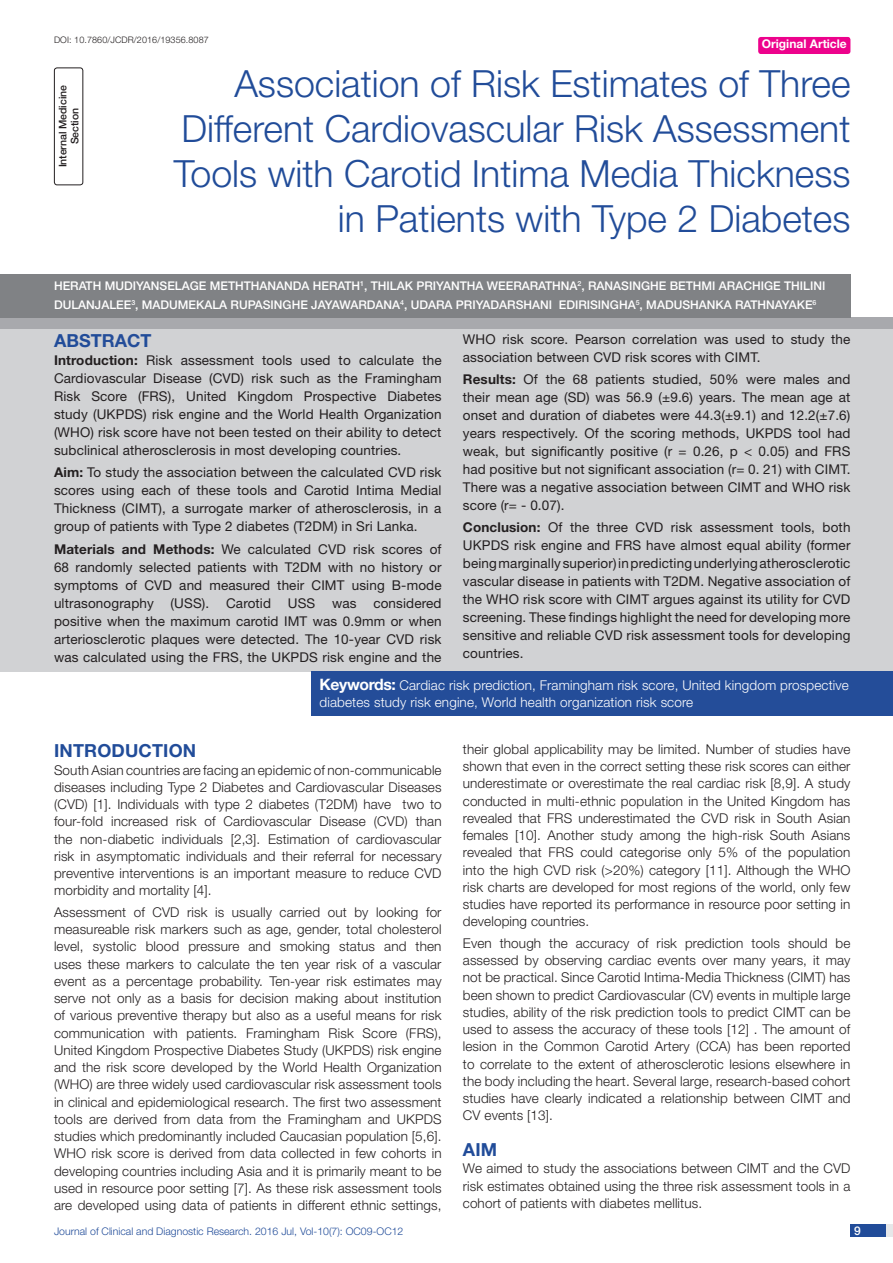
<style>
.page{position:relative;width:893px;height:1263px;background:#fff}
.page>*{position:absolute;margin:0;border:0;box-sizing:border-box;transform-origin:0 0}
.t1{font:300 37.5px/45px "Helvetica Neue";color:#214c99;text-align:right}
.Level_1{font:700 18px "Helvetica Neue";letter-spacing:.01em;color:#214c99}
.Abstract_head{font:700 18px "Helvetica Neue";color:#214c99}
.Body_text{font:300 13.5px/17.2px "Helvetica Neue";letter-spacing:.01em;color:#231f20;text-align:justify}
.Abstract_Text{font:13.5px/18px "Helvetica Neue";letter-spacing:.01em;color:#231f20;text-align:justify}
.t2{font:300 13.5px/17.2px "Helvetica Neue";letter-spacing:.01em;color:#fff}
.Author{font:500 12px/18.8px "Helvetica Neue";color:#fff}
.t3{font:700 12px "Helvetica Neue";color:#fff}
.t4{font:300 10.5px "Helvetica Neue";color:#214c99}
.t5{font:500 10.5px/12px "Helvetica Neue";letter-spacing:-.01em;color:#231f20;text-align:center}
.DOI{font:300 9px "Helvetica Neue";letter-spacing:.01em;color:#231f20}
.s1{color:#244d99}
.s2{font-weight:700}
.s3{font-weight:700;font-size:15.75px}
</style>
<div class="page">
<div style="left:850px;top:1224px;width:43px;height:13px;background:#e6e7e9"></div>
<div style="left:850px;top:1224px;width:35px;height:13px;background:#214c99"></div>
<div style="left:758px;top:37px;width:92px;height:17px;background:#ed028c;border-radius:3px"></div>
<div style="left:0;top:317px;width:893px;height:12px;background:#a8a9ad"></div>
<div style="left:0;top:330px;width:893px;height:342px;background:#d1d2d4"></div>
<div style="left:311px;top:671px;width:582px;height:45px;background:#244d99"></div>
<div style="left:0;top:274px;width:850px;height:43px;background:#808285"></div>
<div style="left:54px;top:68px;width:29px;height:117px;border:1px solid #231f20;border-radius:3px"></div>
<p class="DOI" style="left:54px;top:35px;width:156px">DOI: 10.7860/JCDR/2016/19356.8087</p>
<p class="t3" style="left:762px;top:37px;width:87px">Original Article</p>
<p class="t5" style="left:57px;top:167px;width:84px;rotate:-90deg">INTERNAL MEDICINE<br>SECTION</p>
<p class="t1" style="left:174px;top:60px;width:678px">Association of Risk Estimates of Three Different Cardiovascular Risk Assessment Tools with Carotid Intima Media Thickness in Patients with Type 2 Diabetes</p>
<p class="Author" style="left:54px;top:276px;width:647px">HERATH MUDIYANSELAGE METHTHANANDA HERATH <sup>1</sup>, THI LAK PRIYANTHA WEERARATHNA<sup>2</sup>, RANASI NGHE BETHMI</p>
<p class="Author" style="left:54px;top:276px;width:771px;text-indent:665px">ARACHIGE THI LINI<br>DULANJALEE<sup>3</sup>, MADUMEKALA RUPASI NGHE JAYAWARDANA<sup>4</sup>, UDARA PRIYADARSHANI EDIRISI NGHA<sup>5</sup>, MADUSHANKA RATHNAYAKE<sup>6</sup></p>
<p class="Abstract_head" style="left:54px;top:329px;width:98px">ABST<span class="s1">RAC</span>T</p>
<p class="Abstract_Text" style="left:54px;top:351px;width:389px"><span class="s2">Introduction:</span> Risk assessment tools used to calculate the Cardiovascular Disease (CVD) risk such as the Framingham Risk Score (FRS), United Kingdom Prospective Diabetes study (UKPDS) risk engine and the World Health Organization (WHO) risk score have not been tested on their ability to detect subclinical atherosclerosis in most developing countries.</p>
<p class="Abstract_Text" style="left:54px;top:463px;width:389px"><span class="s2">Aim:</span> To study the association between the calculated CVD risk scores using each of these tools and Carotid Intima Medial Thickness (CIMT), a surrogate marker of atherosclerosis, in a group of patients with Type 2 diabetes (T2DM) in Sri Lanka.</p>
<p class="Abstract_Text" style="left:54px;top:540px;width:389px"><span class="s2">Materials and Methods:</span> We calculated CVD risk scores of 68 randomly selected patients with T2DM with no history or symptoms of CVD and measured their CIMT using B-mode ultrasonography (USS). Carotid USS was considered positive when the maximum carotid IMT was 0.9mm or when arteriosclerotic plaques were detected. The 10-year CVD risk was calculated using the FRS, the UKPDS risk engine and the</p>
<p class="Abstract_Text" style="left:463px;top:330px;width:389px">WHO risk score. Pearson correlation was used to study the association between CVD risk scores with CIMT.</p>
<p class="Abstract_Text" style="left:463px;top:370px;width:389px"><span class="s2">Results:</span> Of the 68 patients studied, 50% were males and their mean age (SD) was 56.9 (±9.6) years. The mean age at onset and duration of diabetes were 44.3(±9.1) and 12.2(±7.6) years respectively. Of the scoring methods, UKPDS tool had weak, but significantly positive (r = 0.26, p &lt; 0.05) and FRS had positive but not significant association (r= 0. 21) with CIMT.<br>There was a negative association between CIMT and WHO risk score (r= - 0.07).</p>
<p class="Abstract_Text" style="left:463px;top:518px;width:389px"><span class="s2">Conclusion:</span> Of the three CVD risk assessment tools, both UKPDS risk engine and FRS have almost equal ability (former being marginally superior) in predicting underlying atherosclerotic vascular disease in patients with T2DM. Negative association of the WHO risk score with CIMT argues against its utility for CVD screening. These findings highlight the need for developing more sensitive and reliable CVD risk assessment tools for developing countries.</p>
<p class="t2" style="left:320px;top:676px;width:531px"><span class="s3">Keywords:</span> Cardiac risk prediction, Framingham risk score, United kingdom prospective diabetes study risk engine, World health organization risk score</p>
<p class="Level_1" style="left:54px;top:740px;width:144px">Introduction</p>
<p class="Body_text" style="left:54px;top:761px;width:389px">South Asian countries are facing an epidemic of non-communicable diseases including Type 2 Diabetes and Cardiovascular Diseases (CVD) [1]. Individuals with type 2 diabetes (T2DM) have two to four-fold increased risk of Cardiovascular Disease (CVD) than the non-diabetic individuals [2,3]. Estimation of cardiovascular risk in asymptomatic individuals and their referral for necessary preventive interventions is an important measure to reduce CVD morbidity and mortality [4].</p>
<p class="Body_text" style="left:54px;top:903px;width:389px">Assessment of CVD risk is usually carried out by looking for measureable risk markers such as age, gender, total cholesterol level, systolic blood pressure and smoking status and then uses these markers to calculate the ten year risk of a vascular event as a percentage probability. Ten-year risk estimates may serve not only as a basis for decision making about institution of various preventive therapy but also as a useful means for risk communication with patients. Framingham Risk Score (FRS), United Kingdom Prospective Diabetes Study (UKPDS) risk engine and the risk score developed by the World Health Organization (WHO) are three widely used cardiovascular risk assessment tools in clinical and epidemiological research. The first two assessment tools are derived from data from the Framingham and UKPDS studies which predominantly included Caucasian population [5,6].<br>WHO risk score is derived from data collected in few cohorts in developing countries including Asia and it is primarily meant to be used in resource poor setting [7]. As these risk assessment tools are developed using data of patients in different ethnic settings,</p>
<p class="Body_text" style="left:463px;top:740px;width:389px">their global applicability may be limited. Number of studies have shown that even in the correct setting these risk scores can either underestimate or overestimate the real cardiac risk [8,9]. A study conducted in multi-ethnic population in the United Kingdom has revealed that FRS underestimated the CVD risk in South Asian females [10]. Another study among the high-risk South Asians revealed that FRS could categorise only 5% of the population into the high CVD risk (&gt;20%) category [11]. Although the WHO risk charts are developed for most regions of the world, only few studies have reported its performance in resource poor setting in developing countries.</p>
<p class="Body_text" style="left:463px;top:934px;width:389px">Even though the accuracy of risk prediction tools should be assessed by observing cardiac events over many years, it may not be practical. Since Carotid Intima-Media Thickness (CIMT) has been shown to predict Cardiovascular (CV) events in multiple large studies, ability of the risk prediction tools to predict CIMT can be used to assess the accuracy of these tools [12] . The amount of lesion in the Common Carotid Artery (CCA) has been reported to correlate to the extent of atherosclerotic lesions elsewhere in the body including the heart. Several large, research-based cohort studies have clearly indicated a relationship between CIMT and CV events [13].</p>
<p class="Level_1" style="left:463px;top:1138px;width:36px">Aim</p>
<p class="Body_text" style="left:463px;top:1160px;width:389px">We aimed to study the associations between CIMT and the CVD risk estimates obtained using the three risk assessment tools in a cohort of patients with diabetes mellitus.</p>
<p class="t4" style="left:54px;top:1225px;width:351px">Journal of Clinical and Diagnostic Research. 2016 Jul, Vol-10(7): OC09-OC12</p>
<p class="Author" style="left:854px;top:1221px;width:8px">9</p>
</div>
